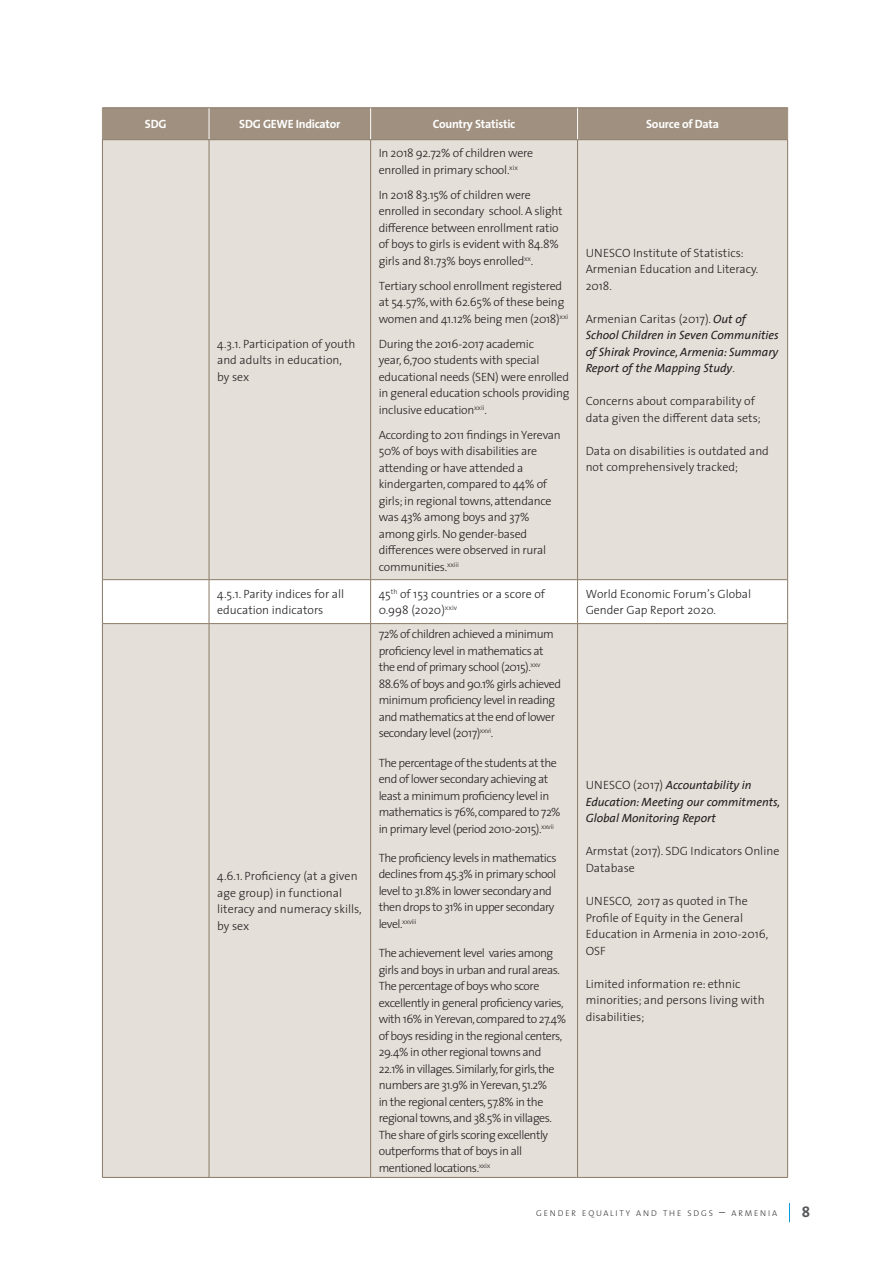
<style>
.page{position:relative;width:893px;height:1263px;background:#fff}
.page>*{position:absolute;margin:0;border:0;box-sizing:border-box;transform-origin:0 0}
.t1{font:700 15px "The Sans";color:#57585a}
.t2{font:300 12px/16.5px "The Sans";letter-spacing:-.04em;color:#231f20}
.t3{font:300 12px/16.5px "The Sans";letter-spacing:-.02em;color:#231f20}
.t4{font:300 12px/16.5px "The Sans";color:#231f20}
.t5{font:italic 12px/16.5px "The Sans";color:#231f20}
.t6{font:700 12px "The Sans";letter-spacing:-.02em;color:#fff}
.t7{font:300 8.4px "The Sans";letter-spacing:.215em;color:#333}
.s1{font-weight:300;font-style:normal}
.s2{font-size:12px}
</style>
<div class="page">
<svg style="left:789px;top:1203px;width:1px;height:19px"></svg>
<div style="left:103px;top:109px;width:684px;height:30px;background:#a0907f"></div>
<div style="left:103px;top:140px;width:684px;height:1037px;background:#e4dfd8"></div>
<svg style="left:103px;top:580px;width:684px;height:43px"></svg>
<hr style="left:102px;top:108px;width:1px;height:31px;background:#a0907f">
<hr style="left:787px;top:108px;width:1px;height:31px;background:#a0907f">
<hr style="left:209px;top:108px;width:1px;height:31px;background:#fff">
<hr style="left:370px;top:108px;width:1px;height:31px;background:#fff">
<hr style="left:577px;top:108px;width:1px;height:31px;background:#fff">
<hr style="left:103px;top:579px;width:106px;height:1px;background:#8a7966">
<hr style="left:209px;top:579px;width:161px;height:1px;background:#8a7966">
<hr style="left:371px;top:579px;width:206px;height:1px;background:#8a7966">
<hr style="left:578px;top:579px;width:209px;height:1px;background:#8a7966">
<hr style="left:103px;top:623px;width:106px;height:1px;background:#8a7966">
<hr style="left:209px;top:623px;width:161px;height:1px;background:#8a7966">
<hr style="left:371px;top:623px;width:206px;height:1px;background:#8a7966">
<hr style="left:578px;top:623px;width:209px;height:1px;background:#8a7966">
<hr style="left:102px;top:108px;width:107px;height:1px;background:#8a7966">
<hr style="left:209px;top:108px;width:162px;height:1px;background:#8a7966">
<hr style="left:371px;top:108px;width:207px;height:1px;background:#8a7966">
<hr style="left:578px;top:108px;width:210px;height:1px;background:#8a7966">
<hr style="left:102px;top:139px;width:107px;height:1px;background:#8a7966">
<hr style="left:102px;top:140px;width:1px;height:440px;background:#8a7966">
<hr style="left:209px;top:139px;width:162px;height:1px;background:#8a7966">
<hr style="left:209px;top:140px;width:1px;height:440px;background:#8a7966">
<hr style="left:371px;top:139px;width:207px;height:1px;background:#8a7966">
<hr style="left:370px;top:140px;width:1px;height:440px;background:#8a7966">
<hr style="left:578px;top:139px;width:210px;height:1px;background:#8a7966">
<hr style="left:577px;top:140px;width:1px;height:440px;background:#8a7966">
<hr style="left:787px;top:140px;width:1px;height:440px;background:#8a7966">
<hr style="left:102px;top:580px;width:1px;height:44px;background:#8a7966">
<hr style="left:209px;top:580px;width:1px;height:44px;background:#8a7966">
<hr style="left:370px;top:580px;width:1px;height:44px;background:#8a7966">
<hr style="left:577px;top:580px;width:1px;height:44px;background:#8a7966">
<hr style="left:787px;top:580px;width:1px;height:44px;background:#8a7966">
<hr style="left:102px;top:624px;width:1px;height:553px;background:#8a7966">
<hr style="left:209px;top:624px;width:1px;height:553px;background:#8a7966">
<hr style="left:370px;top:624px;width:1px;height:553px;background:#8a7966">
<hr style="left:577px;top:624px;width:1px;height:553px;background:#8a7966">
<hr style="left:787px;top:624px;width:1px;height:553px;background:#8a7966">
<hr style="left:102px;top:1177px;width:107px;height:1px;background:#8a7966">
<hr style="left:209px;top:1177px;width:162px;height:1px;background:#8a7966">
<hr style="left:371px;top:1177px;width:207px;height:1px;background:#8a7966">
<hr style="left:578px;top:1177px;width:210px;height:1px;background:#8a7966">
<p class="t6" style="left:145px;top:114px;width:23px">SDG</p>
<p class="t6" style="left:239px;top:114px;width:103px">SDG GEWE Indicator</p>
<p class="t6" style="left:433px;top:114px;width:84px">Country Statistic</p>
<p class="t6" style="left:646px;top:114px;width:74px">Source of Data</p>
<p class="t4" style="left:217px;top:335px;width:140px">4.3.1. Participation of youth and adults in education, by sex</p>
<p class="t3" style="left:379px;top:145px;width:156px">In 2018 92.72% of children were enrolled in primary school.<sup>xix</sup></p>
<p class="t3" style="left:379px;top:186px;width:185px">In 2018 83.15% of children were enrolled in secondary school. A slight difference between enrollment ratio of boys to girls is evident with 84.8% girls and 81.73% boys enrolled<sup>xx</sup>.</p>
<p class="t3" style="left:379px;top:277px;width:191px">Tertiary school enrollment registered at 54.57%, with 62.65% of these being women and 41.12% being men (2018)<sup>xxi</sup></p>
<p class="t3" style="left:379px;top:335px;width:192px">During the 2016-2017 academic<br>year, 6,700 students with special educational needs (SEN) were enrolled in general education schools providing inclusive education<sup>xxii</sup>.</p>
<p class="t3" style="left:379px;top:426px;width:184px">According to 2011 findings in Yerevan<br>50% of boys with disabilities are attending or have attended a kindergarten, compared to 44% of girls; in regional towns, attendance was 43% among boys and 37% among girls. No gender-based differences were observed in rural communities.<sup>xxiii</sup></p>
<p class="t4" style="left:586px;top:244px;width:174px">UNESCO Institute of Statistics:<br>Armenian Education and Literacy.<br>2018.</p>
<p class="t5" style="left:586px;top:310px;width:195px"><span class="s1">Armenian Caritas (2017).</span> Out of School Children in Seven Communities of Shirak Province, Armenia: Summary Report of the Mapping Study<span class="s1">.</span></p>
<p class="t4" style="left:586px;top:393px;width:177px">Concerns about comparability of data given the different data sets;</p>
<p class="t4" style="left:586px;top:442px;width:185px">Data on disabilities is outdated and not comprehensively tracked;</p>
<p class="t4" style="left:217px;top:585px;width:129px">4.5.1. Parity indices for all education indicators</p>
<p class="t4" style="left:379px;top:585px;width:168px">45<sup>th</sup> of 153 countries or a score of<br>0.998 (2020)<sup>xxiv</sup></p>
<p class="t4" style="left:586px;top:585px;width:167px">World Economic Forum’s Global<br>Gender Gap Report 2020.</p>
<p class="t4" style="left:217px;top:867px;width:146px">4.6.1. Proficiency (at a given age group) in functional literacy and numeracy skills, by sex</p>
<p class="t2" style="left:379px;top:626px;width:184px">72% of children achieved a minimum proficiency level in mathematics at the end of primary school (2015).<sup>xxv </sup>88.6% of boys and 90.1% girls achieved minimum proficiency level in reading and mathematics at the end of lower secondary level (2017)<sup>xxvi</sup>.</p>
<p class="t2" style="left:379px;top:754px;width:184px">The percentage of the students at the end of lower secondary achieving at least a minimum proficiency level in mathematics is 76%, compared to 72% in primary level (period 2010-2015).<sup>xxvii</sup></p>
<p class="t2" style="left:379px;top:849px;width:179px">The proficiency levels in mathematics declines from 45.3% in primary school level to 31.8% in lower secondary and then drops to 31% in upper secondary level.<sup>xxviii</sup></p>
<p class="t2" style="left:379px;top:944px;width:189px">The achievement level varies among girls and boys in urban and rural areas.<br>The percentage of boys who score excellently in general proficiency varies, with 16% in Yerevan, compared to 27.4% of boys residing in the regional centers, 29.4% in other regional towns and 22.1% in villages. Similarly, for girls, the numbers are 31.9% in Yerevan, 51.2%<br>in the regional centers, 57.8% in the regional towns, and 38.5% in villages.<br>The share of girls scoring excellently outperforms that of boys in all mentioned locations.<sup>xxix</sup></p>
<p class="t5" style="left:586px;top:777px;width:196px"><span class="s1">UNESCO (2017)</span> Accountability in<br>Education: Meeting our commitments,<br>Global Monitoring Report</p>
<p class="t4" style="left:586px;top:843px;width:195px">Armstat (2017). SDG Indicators Online<br>Database</p>
<p class="t4" style="left:586px;top:892px;width:184px">UNESCO, 2017 as quoted in The<br>Profile of Equity in the General<br>Education in Armenia in 2010-2016,<br>OSF</p>
<p class="t4" style="left:586px;top:975px;width:180px">Limited information re: ethnic minorities; and persons living with disabilities;</p>
<p class="t7" style="left:536px;top:1206px;width:242px">GENDER EQUALITY AND THE SDGS <span class="s2">–</span> ARMENIA</p>
<p class="t1" style="left:802px;top:1199px;width:10px">8</p>
</div>
